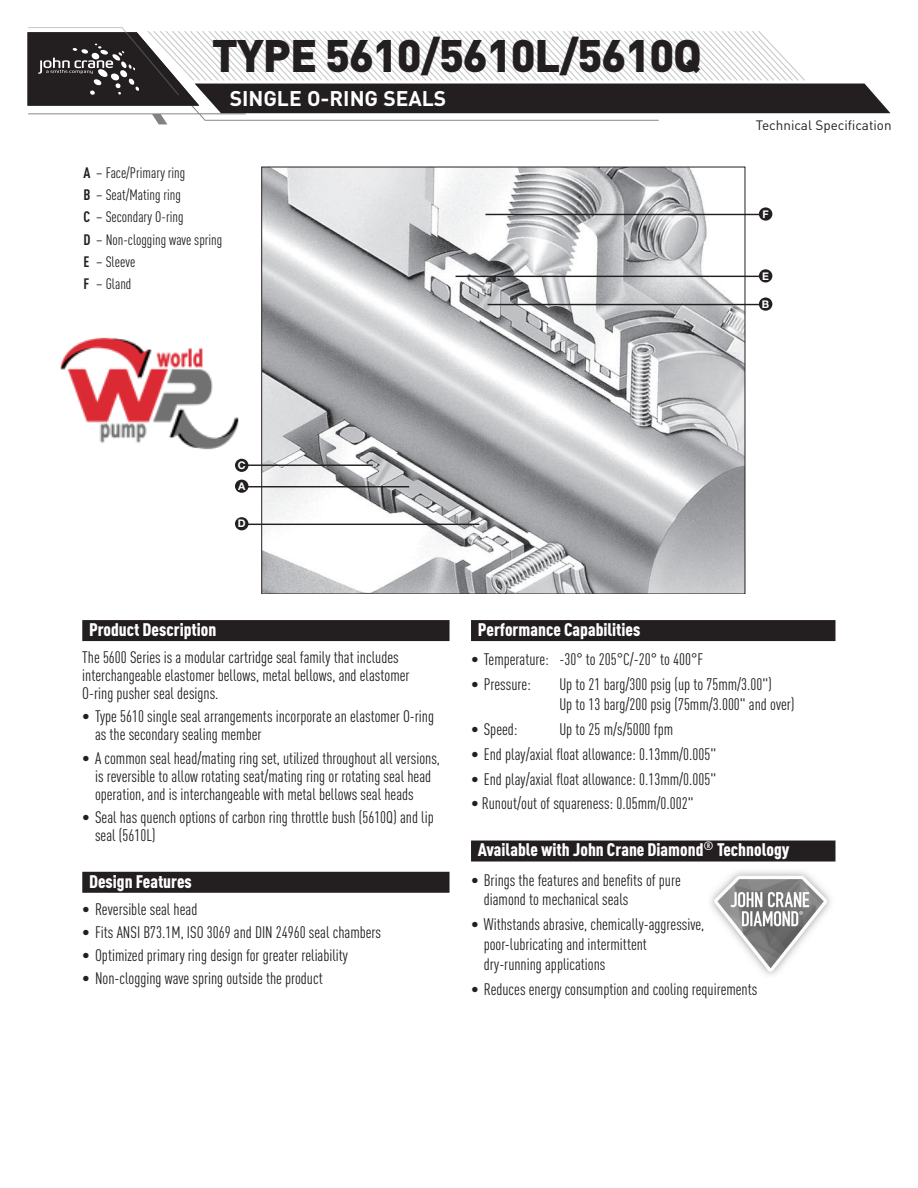
<style>
.page{position:relative;width:918px;height:1188px;background:#fff}
.page>*{position:absolute;margin:0;border:0;box-sizing:border-box;transform-origin:0 0}
.t1{font:900 45px "DIN";letter-spacing:-.025em;color:#231f20}
.t2{font:700 21px "DIN";color:#fff}
.t3{font:900 condensed 18px "DINOT";color:#fff}
.t4{font:condensed 16.5px/18px "DIN Pro";color:#231f20}
.t5{font:condensed 15px/22.2px "DIN Pro";color:#231f20}
.t6{font:13.5px "DIN";color:#231f20}
.t7{font:700 10.5px "Helvetica Neue";color:#fff}
.s1{font-weight:700}
</style>
<div class="page">
<img style="left:263px;top:169px;width:480px;height:423px">
<div style="left:235px;top:517px;width:13px;height:13px;background:#231f20;border-radius:50%"></div>
<hr style="left:247px;top:524px;width:232px;height:1px;background:#231f20">
<hr style="left:456px;top:276px;width:304px;height:1px;background:#231f20">
<div style="left:759px;top:269px;width:13px;height:14px;background:#231f20;border-radius:50%"></div>
<hr style="left:485px;top:214px;width:275px;height:1px;background:#231f20">
<div style="left:759px;top:207px;width:13px;height:14px;background:#231f20;border-radius:50%"></div>
<hr style="left:248px;top:465px;width:125px;height:1px;background:#231f20">
<div style="left:235px;top:459px;width:13px;height:13px;background:#231f20;border-radius:50%"></div>
<hr style="left:488px;top:304px;width:272px;height:1px;background:#231f20">
<div style="left:759px;top:298px;width:13px;height:13px;background:#231f20;border-radius:50%"></div>
<div style="left:235px;top:480px;width:13px;height:13px;background:#231f20;border-radius:50%"></div>
<hr style="left:247px;top:486px;width:162px;height:1px;background:#231f20">
<div style="left:471px;top:620px;width:364px;height:21px;background:#231f20"></div>
<div style="left:471px;top:841px;width:364px;height:21px;background:#231f20"></div>
<img style="left:710px;top:871px;width:121px;height:104px">
<div style="left:82px;top:620px;width:368px;height:21px;background:#231f20"></div>
<div style="left:82px;top:872px;width:368px;height:21px;background:#231f20"></div>
<svg style="left:28px;top:27px;width:862px;height:97px"></svg>
<img style="left:60px;top:337px;width:179px;height:146px">
<h1 class="t1" style="left:212px;top:26px;width:492px">TYPE 5610/5610L/5610Q</h1>
<p class="t2" style="left:230px;top:84px;width:218px">SINGLE O-RING SEALS</p>
<p class="t5" style="left:84px;top:161px;width:140px"><span class="s1">A</span> – Face/Primary ring<br><span class="s1">B</span> – Seat/Mating ring<br><span class="s1">C</span> – Secondary O-ring<br><span class="s1">D</span> – Non-clogging wave spring<br><span class="s1">E</span> – Sleeve<br><span class="s1">F</span> – Gland</p>
<p class="t6" style="left:756px;top:117px;width:137px">Technical Specification</p>
<p class="t7" style="left:763px;top:206px;width:8px">F</p>
<p class="t7" style="left:762px;top:268px;width:8px">E</p>
<p class="t7" style="left:762px;top:296px;width:9px">B</p>
<p class="t7" style="left:238px;top:457px;width:9px">C</p>
<p class="t7" style="left:238px;top:478px;width:9px">A</p>
<p class="t7" style="left:238px;top:515px;width:9px">D</p>
<p class="t3" style="left:89px;top:616px;width:129px">Product Description</p>
<p class="t4" style="left:82px;top:649px;width:329px">The 5600 Series is a modular cartridge seal family that includes interchangeable elastomer bellows, metal bellows, and elastomer<br>O-ring pusher seal designs.</p>
<p class="t4" style="left:95px;top:708px;width:341px;text-indent:-13px">• Type 5610 single seal arrangements incorporate an elastomer O-ring as the secondary sealing member</p>
<p class="t4" style="left:95px;top:749px;width:346px;text-indent:-13px">• A common seal head/mating ring set, utilized throughout all versions, is reversible to allow rotating seat/mating ring or rotating seal head operation, and is interchangeable with metal bellows seal heads</p>
<p class="t4" style="left:95px;top:808px;width:340px;text-indent:-13px">• Seal has quench options of carbon ring throttle bush (5610Q) and lip seal (5610L)</p>
<p class="t3" style="left:89px;top:868px;width:104px">Design Features</p>
<p class="t4" style="left:82px;top:900px;width:117px">• Reversible seal head</p>
<p class="t4" style="left:82px;top:923px;width:300px">• Fits ANSI B73.1M, ISO 3069 and DIN 24960 seal chambers</p>
<p class="t4" style="left:82px;top:946px;width:267px">• Optimized primary ring design for greater reliability</p>
<p class="t4" style="left:82px;top:969px;width:242px">• Non-clogging wave spring outside the product</p>
<p class="t3" style="left:478px;top:616px;width:164px">Performance Capabilities</p>
<p class="t4" style="left:471px;top:650px;width:234px">• Temperature: -30° to 205°C/-20° to 400°F</p>
<p class="t4" style="left:471px;top:675px;width:61px">• Pressure:</p>
<p class="t4" style="left:560px;top:674px;width:237px;line-height:19.8px">Up to 21 barg/300 psig (up to 75mm/3.00")<br>Up to 13 barg/200 psig (75mm/3.000" and over)</p>
<p class="t4" style="left:471px;top:720px;width:48px">• Speed:</p>
<p class="t4" style="left:560px;top:720px;width:115px">Up to 25 m/s/5000 fpm</p>
<p class="t4" style="left:471px;top:745px;width:247px">• End play/axial float allowance: 0.13mm/0.005"</p>
<p class="t4" style="left:471px;top:770px;width:247px">• End play/axial float allowance: 0.13mm/0.005"</p>
<p class="t4" style="left:471px;top:795px;width:224px">• Runout/out of squareness: 0.05mm/0.002"</p>
<p class="t3" style="left:478px;top:836px;width:313px">Available with John Crane Diamond<sup>®</sup> Technology</p>
<p class="t4" style="left:484px;top:870px;width:199px;line-height:19.8px;text-indent:-13px">• Brings the features and benefits of pure diamond to mechanical seals</p>
<p class="t4" style="left:484px;top:915px;width:222px;line-height:19.8px;text-indent:-13px">• Withstands abrasive, chemically-aggressive, poor-lubricating and intermittent dry-running applications</p>
<p class="t4" style="left:471px;top:980px;width:288px">• Reduces energy consumption and cooling requirements</p>
</div>
